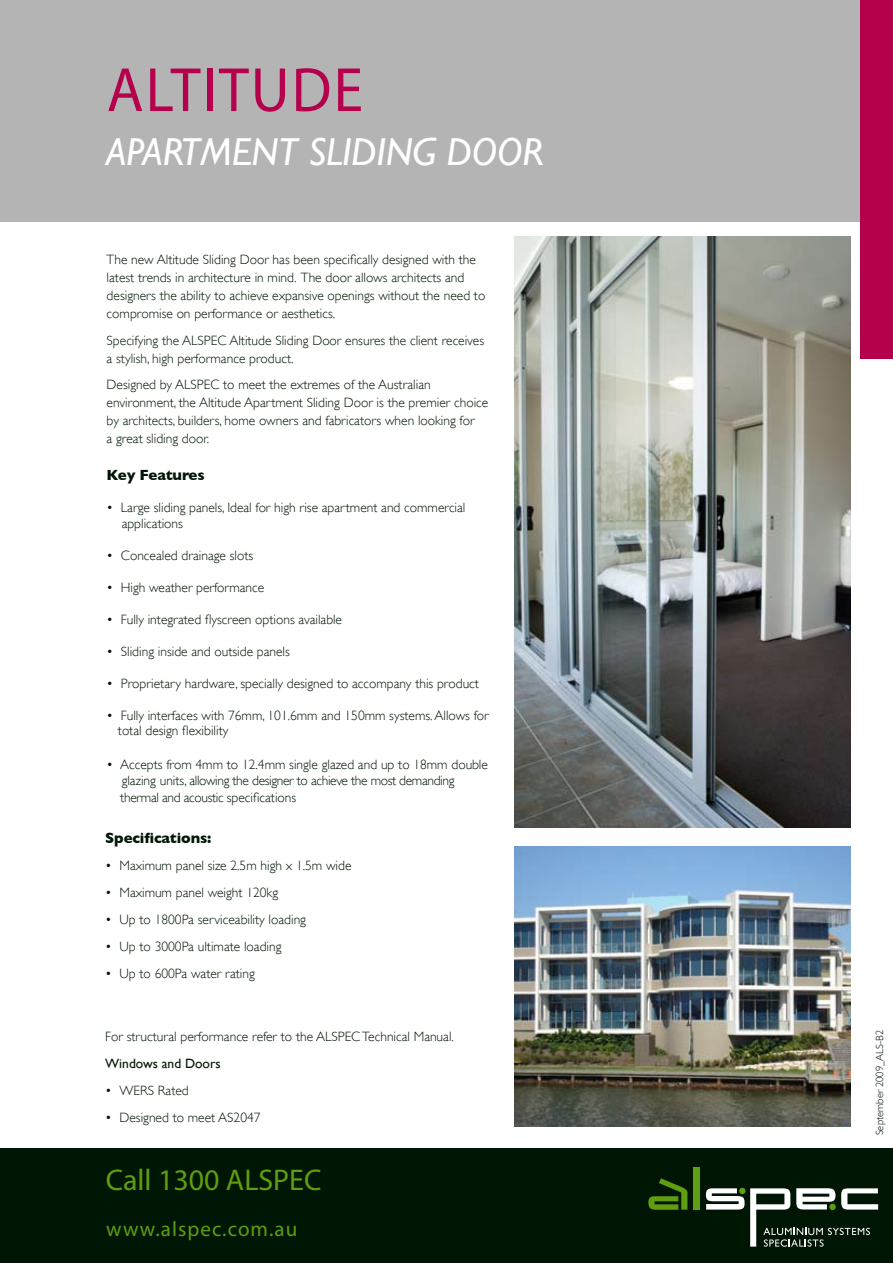
<style>
.page{position:relative;width:893px;height:1263px;background:#fff}
.page>*{position:absolute;margin:0;border:0;box-sizing:border-box;transform-origin:0 0}
.t1{font:63px "Myriad Pro";letter-spacing:.035em;color:#b5004b;scale:.95 1}
.t2{font:italic 39px "Gill Sans";letter-spacing:-.005em;color:#fff}
.t3{font:30px "Myriad Pro";color:#5e9e10}
.t4{font:21px "Myriad Pro";letter-spacing:.05em;color:#5e9e10}
.t5{font:700 15px "Gill Sans";letter-spacing:-.01em;color:#001604}
.t6{font:300 13.5px/18px "Gill Sans";color:#001604}
.t7{font:13.5px "Gill Sans";color:#001604}
.t8{font:300 10.5px "Gill Sans";color:#001604}
</style>
<div class="page">
<img style="left:514px;top:237px;width:336px;height:591px">
<div style="left:0;top:1148px;width:893px;height:115px;background:#001604"></div>
<div style="left:694px;top:1167px;width:6px;height:42px;background:#5e9e10"></div>
<svg style="left:648px;top:1178px;width:39px;height:32px"></svg>
<svg style="left:706px;top:1188px;width:172px;height:59px"></svg>
<div style="left:0;top:0;width:893px;height:221px;background:#b4b4b4"></div>
<div style="left:860px;top:0;width:33px;height:359px;background:#b5004b"></div>
<img style="left:514px;top:846px;width:336px;height:281px">
<h1 class="t1" style="left:107px;top:51px;width:271px">ALTITUDE</h1>
<h2 class="t2" style="left:106px;top:129px;width:437px">APARTMENT SLIDING DOOR</h2>
<p class="t6" style="left:107px;top:251px;width:380px">The new Altitude Sliding Door has been specifically designed with the latest trends in architecture in mind. The door allows architects and designers the ability to achieve expansive openings without the need to compromise on performance or aesthetics.</p>
<p class="t6" style="left:107px;top:331px;width:379px">Specifying the ALSPEC Altitude Sliding Door ensures the client receives a stylish, high performance product.</p>
<p class="t6" style="left:107px;top:376px;width:383px">Designed by ALSPEC to meet the extremes of the Australian environment, the Altitude Apartment Sliding Door is the premier choice by architects, builders, home owners and fabricators when looking for<br>a great sliding door.</p>
<p class="t5" style="left:107px;top:466px;width:100px">Key Features</p>
<p class="t6" style="left:122px;top:499px;width:345px;line-height:16.5px;text-indent:-15px">• Large sliding panels, Ideal for high rise apartment and commercial applications</p>
<p class="t6" style="left:107px;top:547px;width:148px">• Concealed drainage slots</p>
<p class="t6" style="left:107px;top:579px;width:159px">• High weather performance</p>
<p class="t6" style="left:107px;top:611px;width:237px">• Fully integrated flyscreen options available</p>
<p class="t6" style="left:107px;top:643px;width:185px">• Sliding inside and outside panels</p>
<p class="t6" style="left:107px;top:675px;width:374px">• Proprietary hardware, specially designed to accompany this product</p>
<p class="t6" style="left:118px;top:708px;width:372px;line-height:15px;text-indent:-11px">• Fully interfaces with 76mm, 101.6mm and 150mm systems. Allows for total design flexibility</p>
<p class="t6" style="left:120px;top:756px;width:369px;line-height:16.5px;text-indent:-14px">• Accepts from 4mm to 12.4mm single glazed and up to 18mm double glazing units, allowing the designer to achieve the most demanding thermal and acoustic specifications</p>
<p class="t5" style="left:105px;top:829px;width:108px">Specifications:</p>
<p class="t6" style="left:105px;top:856px;width:248px">• Maximum panel size 2.5m high x 1.5m wide</p>
<p class="t6" style="left:105px;top:883px;width:174px">• Maximum panel weight 120kg</p>
<p class="t6" style="left:105px;top:910px;width:202px">• Up to 1800Pa serviceability loading</p>
<p class="t6" style="left:105px;top:937px;width:178px">• Up to 3000Pa ultimate loading</p>
<p class="t6" style="left:105px;top:964px;width:151px">• Up to 600Pa water rating</p>
<p class="t6" style="left:105px;top:1027px;width:350px">For structural performance refer to the ALSPEC Technical Manual.</p>
<p class="t7" style="left:105px;top:1055px;width:117px">Windows and Doors</p>
<p class="t6" style="left:105px;top:1081px;width:85px">• WERS Rated</p>
<p class="t6" style="left:105px;top:1108px;width:157px">• Designed to meet AS2047</p>
<h3 class="t3" style="left:106px;top:1161px;width:217px">Call 1300 ALSPEC</h3>
<h3 class="t4" style="left:106px;top:1216px;width:192px">www.alspec.com.au</h3>
<p class="t8" style="left:874px;top:1135px;width:107px;rotate:-90deg">September 2009_ALS-B2</p>
</div>
